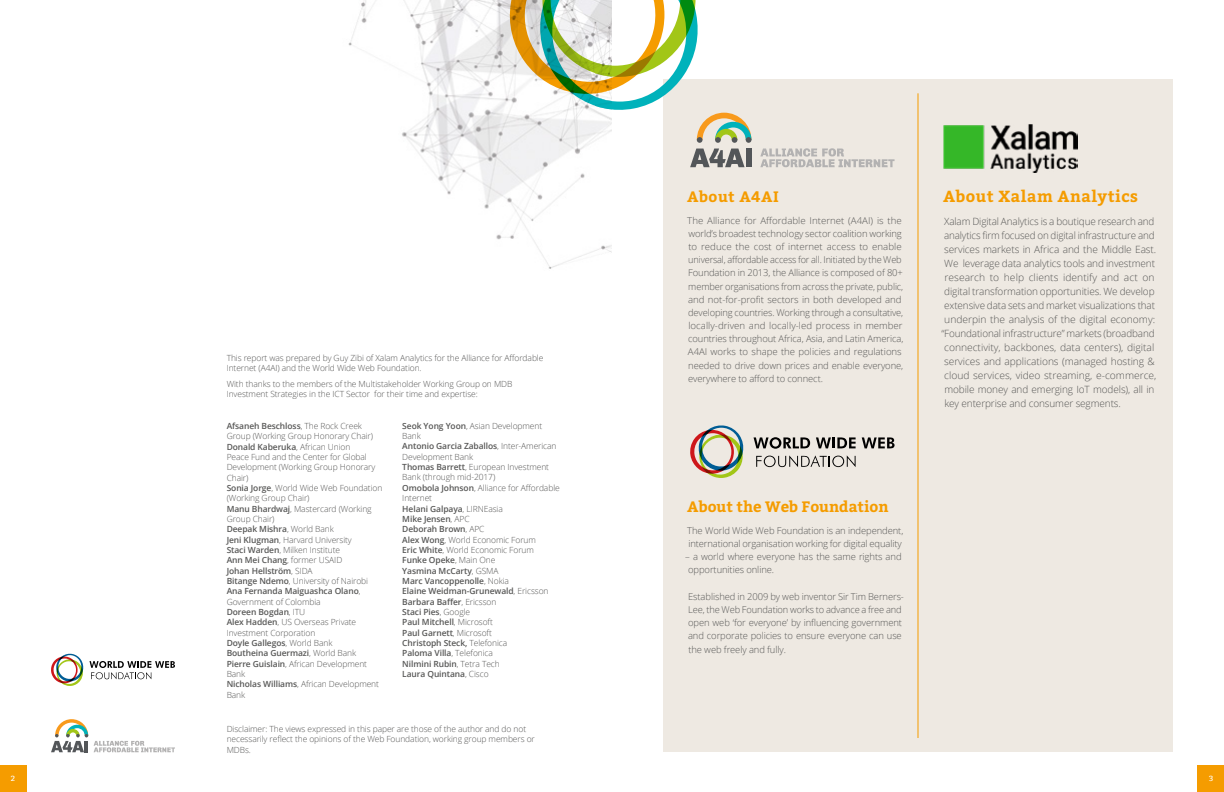
<style>
.page{position:relative;width:1224px;height:792px;background:#fff}
.page>*{position:absolute;margin:0;border:0;box-sizing:border-box;transform-origin:0 0}
.t1{font:700 16px "Bitter";letter-spacing:.03em;color:#f59c00}
.t2{font:700 15.1px "Bitter";color:#f59c00}
.t3{font:700 15.1px "Bitter";letter-spacing:.03em;color:#f59c00}
.t4{font:300 10px/14px "Open Sans";letter-spacing:-.01em;color:#575756}
.t5{font:300 9.4px/13.2px "Open Sans";letter-spacing:-.01em;color:#575756}
.t6{font:300 8.5px/10.3px "Open Sans";letter-spacing:-.01em;color:#575756}
.t7{font:7.5px "Bitter";color:#fff}
.s1{font-weight:600}
</style>
<div class="page">
<div style="left:663px;top:79px;width:510px;height:673px;background:#eee9e2"></div>
<svg style="left:51px;top:653px;width:124px;height:33px"></svg>
<svg style="left:51px;top:719px;width:37px;height:33px"></svg>
<svg style="left:94px;top:741px;width:81px;height:11px"></svg>
<hr style="left:918px;top:93px;width:1px;height:645px;background:#f59c00">
<div style="left:746px;top:149px;width:5px;height:18px;background:#535659"></div>
<svg style="left:690px;top:149px;width:55px;height:18px"></svg>
<svg style="left:612px;top:0;width:139px;height:143px"></svg>
<svg style="left:760px;top:148px;width:135px;height:19px"></svg>
<svg style="left:754px;top:437px;width:56px;height:12px"></svg>
<svg style="left:816px;top:437px;width:40px;height:11px"></svg>
<svg style="left:862px;top:437px;width:33px;height:11px"></svg>
<svg style="left:756px;top:455px;width:100px;height:12px"></svg>
<svg style="left:690px;top:425px;width:54px;height:53px"></svg>
<img style="left:943px;top:124px;width:134px;height:48px">
<img style="left:348px;top:0;width:264px;height:269px">
<div style="left:0;top:765px;width:26px;height:27px;background:#f59c00"></div>
<div style="left:1198px;top:765px;width:26px;height:27px;background:#f59c00"></div>
<p class="t6" style="left:227px;top:352px;width:318px">This report was prepared by Guy Zibi of Xalam Analytics for the Alliance for Affordable<br>Internet (A4AI) and the World Wide Web Foundation.</p>
<p class="t6" style="left:227px;top:378px;width:287px">With thanks to the members of the Multistakeholder Working Group on MDB<br>Investment Strategies in the ICT Sector for their time and expertise:</p>
<p class="t6" style="left:227px;top:420px;width:157px"><span class="s1">Afsaneh Beschloss</span>, The Rock Creek<br>Group (Working Group Honorary Chair)<br><span class="s1">Donald Kaberuka</span>, African Union<br>Peace Fund and the Center for Global<br>Development (Working Group Honorary<br>Chair)<br><span class="s1">Sonia Jorge</span>, World Wide Web Foundation (Working Group Chair)<br><span class="s1">Manu Bhardwaj</span>, Mastercard (Working<br>Group Chair)<br><span class="s1">Deepak Mishra</span>, World Bank<br><span class="s1">Jeni Klugman</span>, Harvard University<br><span class="s1">Staci Warden</span>, Milken Institute<br><span class="s1">Ann Mei Chang</span>, former USAID<br><span class="s1">Johan Hellström</span>, SIDA<br><span class="s1">Bitange Ndemo</span>, University of Nairobi<br><span class="s1">Ana Fernanda Maiguashca Olano</span>,<br>Government of Colombia<br><span class="s1">Doreen Bogdan</span>, ITU<br><span class="s1">Alex Hadden</span>, US Overseas Private<br>Investment Corporation<br><span class="s1">Doyle Gallegos</span>, World Bank<br><span class="s1">Boutheina Guermazi</span>, World Bank<br><span class="s1">Pierre Guislain</span>, African Development<br>Bank<br><span class="s1">Nicholas Williams</span>, African Development<br>Bank</p>
<p class="t6" style="left:402px;top:420px;width:159px"><span class="s1">Seok Yong Yoon</span>, Asian Development<br>Bank<br><span class="s1">Antonio Garcia Zaballos</span>, Inter-American<br>Development Bank<br><span class="s1">Thomas Barrett</span>, European Investment<br>Bank (through mid-2017)<br><span class="s1">Omobola Johnson</span>, Alliance for Affordable<br>Internet<br><span class="s1">Helani Galpaya</span>, LIRNEasia<br><span class="s1">Mike Jensen</span>, APC<br><span class="s1">Deborah Brown</span>, APC<br><span class="s1">Alex Wong</span>, World Economic Forum<br><span class="s1">Eric White</span>, World Economic Forum<br><span class="s1">Funke Opeke</span>, Main One<br><span class="s1">Yasmina McCarty</span>, GSMA<br><span class="s1">Marc Vancoppenolle</span>, Nokia<br><span class="s1">Elaine Weidman-Grunewald</span>, Ericsson<br><span class="s1">Barbara Baffer</span>, Ericsson<br><span class="s1">Staci Pies</span>, Google<br><span class="s1">Paul Mitchell</span>, Microsoft<br><span class="s1">Paul Garnett</span>, Microsoft<br><span class="s1">Christoph Steck,</span> Telefonica<br><span class="s1">Paloma Villa</span>, Telefonica<br><span class="s1">Nilmini Rubin</span>, Tetra Tech<br><span class="s1">Laura Quintana</span>, Cisco</p>
<p class="t6" style="left:227px;top:723px;width:310px">Disclaimer: The views expressed in this paper are those of the author and do not necessarily reflect the opinions of the Web Foundation, working group members or<br>MDBs.</p>
<h2 class="t3" style="left:687px;top:187px;width:93px">About A4AI</h2>
<p class="t5" style="left:687px;top:213px;width:218px">The Alliance for Affordable Internet (A4AI) is the world’s broadest technology sector coalition working to reduce the cost of internet access to enable universal, affordable access for all. Initiated by the Web Foundation in 2013, the Alliance is composed of 80+ member organisations from across the private, public, and not-for-profit sectors in both developed and developing countries. Working through a consultative, locally-driven and locally-led process in member countries throughout Africa, Asia, and Latin America, A4AI works to shape the policies and regulations needed to drive down prices and enable everyone, everywhere to afford to connect.</p>
<h2 class="t2" style="left:687px;top:498px;width:203px">About the Web Foundation</h2>
<p class="t5" style="left:687px;top:524px;width:218px">The World Wide Web Foundation is an independent, international organisation working for digital equality</p>
<p class="t5" style="left:688px;top:550px;width:215px;text-indent:-3px">– a world where everyone has the same rights and opportunities online.</p>
<p class="t5" style="left:688px;top:590px;width:217px">Established in 2009 by web inventor Sir Tim Berners-Lee, the Web Foundation works to advance a free and open web ‘for everyone’ by influencing government and corporate policies to ensure everyone can use the web freely and fully.</p>
<h1 class="t1" style="left:943px;top:187px;width:196px">About Xalam Analytics</h1>
<p class="t4" style="left:941px;top:215px;width:217px">Xalam Digital Analytics is a boutique research and analytics firm focused on digital infrastructure and services markets in Africa and the Middle East.<br>We leverage data analytics tools and investment research to help clients identify and act on digital transformation opportunities. We develop extensive data sets and market visualizations that underpin the analysis of the digital economy: “Foundational infrastructure” markets (broadband connectivity, backbones, data centers), digital services and applications (managed hosting &amp; cloud services, video streaming, e-commerce, mobile money and emerging IoT models), all in key enterprise and consumer segments.</p>
<p class="t7" style="left:11px;top:774px;width:6px">2</p>
<p class="t7" style="left:1209px;top:774px;width:6px">3</p>
</div>
